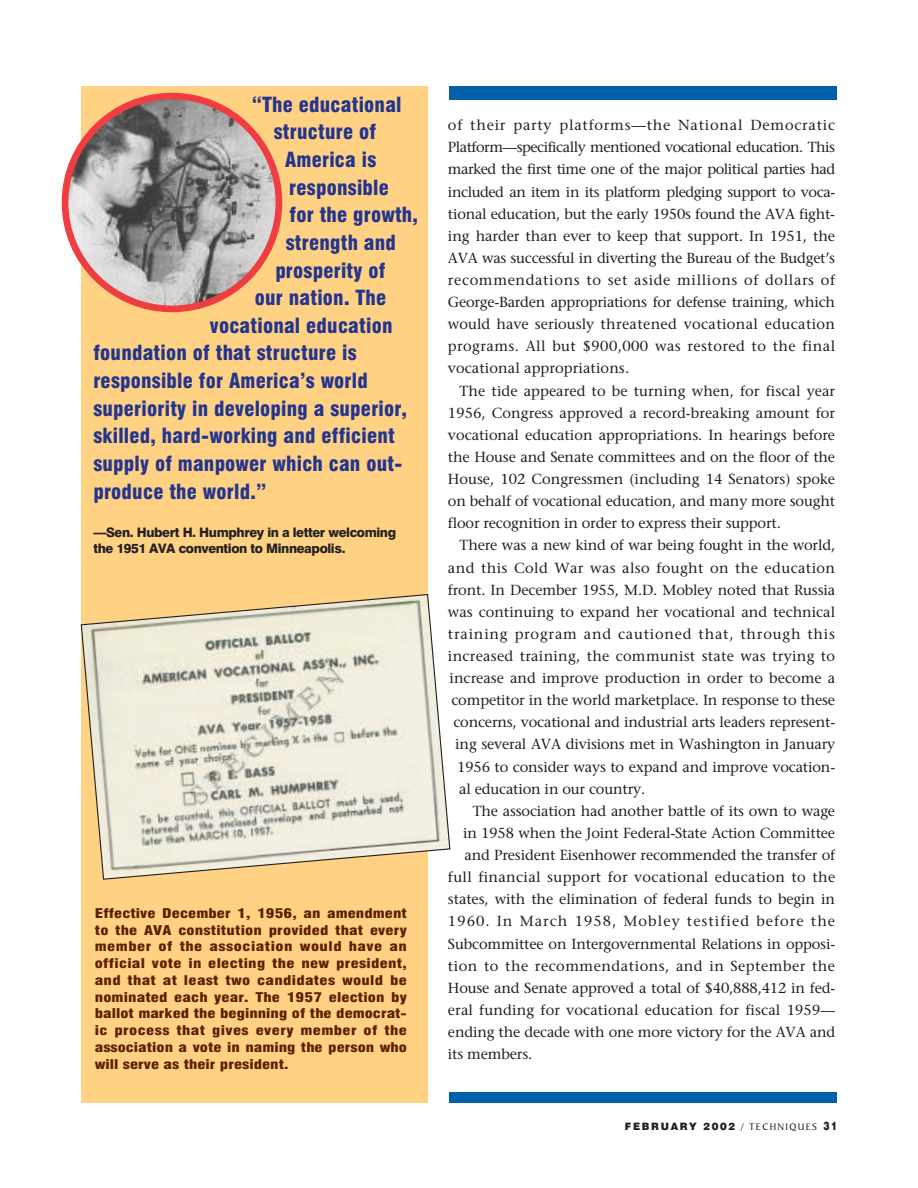
<style>
.page{position:relative;width:918px;height:1188px;background:#fff}
.page>*{position:absolute;margin:0;border:0;box-sizing:border-box;transform-origin:0 0}
.t1{font:900 condensed 20.4px "Swiss 721 BT";letter-spacing:.01em;color:#25358e}
.t2{font:14.55px/22px "Stone Serif";letter-spacing:-.01em;color:#231f20;text-align:justify}
.t3{font:14.55px "Stone Serif";letter-spacing:.025em;color:#231f20}
.t4{font:14.55px "Stone Serif";letter-spacing:.01em;color:#231f20}
.t5{font:14.55px "Stone Serif";letter-spacing:.02em;color:#231f20}
.t6{font:14.55px "Stone Serif";letter-spacing:.055em;color:#231f20}
.t7{font:14.55px "Stone Serif";letter-spacing:.035em;color:#231f20}
.t8{font:14.55px "Stone Serif";letter-spacing:.07em;color:#231f20}
.t9{font:900 condensed 13.05px/16.8px "Swiss 721 BT";color:#5d1f00;text-align:justify;scale:1.25 1}
.t10{font:800 13.05px/16px "Swiss 721 BT";letter-spacing:-.03em;color:#231f20}
.t11{font:900 10.2px "Swiss 721 BT";letter-spacing:.165em;color:#231f20}
.s1{font-family:"Baker Signet BT";font-weight:400}
.s2{font-size:11.7px}
</style>
<div class="page">
<div style="left:81px;top:86px;width:347px;height:1017px;background:#ffd283"></div>
<div style="left:450px;top:86px;width:387px;height:13px;background:#0060a9"></div>
<div style="left:449px;top:1092px;width:388px;height:11px;background:#0060a9"></div>
<svg style="left:80px;top:594px;width:371px;height:286px"></svg>
<svg style="left:62px;top:93px;width:220px;height:219px"></svg>
<h1 class="t1" style="left:252px;top:97px;width:151px">“The educational</h1>
<h1 class="t1" style="left:274px;top:124px;width:104px">structure of</h1>
<h1 class="t1" style="left:285px;top:152px;width:93px">America is</h1>
<h1 class="t1" style="left:289px;top:180px;width:101px">responsible</h1>
<h1 class="t1" style="left:290px;top:207px;width:130px">for the growth,</h1>
<h1 class="t1" style="left:286px;top:235px;width:112px">strength and</h1>
<h1 class="t1" style="left:275px;top:263px;width:112px">prosperity of</h1>
<h1 class="t1" style="left:255px;top:290px;width:133px">our nation. The</h1>
<h1 class="t1" style="left:210px;top:318px;width:184px">vocational education</h1>
<h1 class="t1" style="left:93px;top:345px;width:265px">foundation of that structure is</h1>
<h1 class="t1" style="left:93px;top:373px;width:276px">responsible for America’s world</h1>
<h1 class="t1" style="left:93px;top:401px;width:315px">superiority in developing a superior,</h1>
<h1 class="t1" style="left:93px;top:428px;width:303px">skilled, hard-working and efficient</h1>
<h1 class="t1" style="left:93px;top:456px;width:310px">supply of manpower which can out-</h1>
<h1 class="t1" style="left:93px;top:484px;width:175px">produce the world.”</h1>
<p class="t10" style="left:93px;top:525px;width:304px">—Sen. Hubert H. Humphrey in a letter welcoming the 1951 AVA convention to Minneapolis.</p>
<p class="t9" style="left:95px;top:906px;width:251px">Effective December 1, 1956, an amendment to the AVA constitution provided that every member of the association would have an official vote in electing the new president, and that at least two candidates would be nominated each year. The 1957 election by ballot marked the beginning of the democrat&shy;ic process that gives every member of the association a vote in naming the person who will serve as their president.</p>
<p class="t2" style="left:448px;top:116px;width:389px">of their party platforms—the National Democratic Platform—specifically mentioned vocational education. This marked the first time one of the major political parties had included an item in its platform pledging support to voca&shy;tional education, but the early 1950s found the AVA fight&shy;ing harder than ever to keep that support. In 1951, the AVA was successful in diverting the Bureau of the Budget’s recommendations to set aside millions of dollars of George-Barden appropriations for defense training, which would have seriously threatened vocational education programs. All but $900,000 was restored to the final vocational appropriations.</p>
<p class="t2" style="left:448px;top:381px;width:389px;text-indent:12px">The tide appeared to be turning when, for fiscal year 1956, Congress approved a record-breaking amount for vocational education appropriations. In hearings before the House and Senate committees and on the floor of the House, 102 Congressmen (including 14 Senators) spoke on behalf of vocational education, and many more sought floor recognition in order to express their support.</p>
<p class="t2" style="left:460px;top:536px;width:377px">There was a new kind of war being fought in the world,</p>
<p class="t3" style="left:448px;top:562px;width:389px">and this Cold War was also fought on the education</p>
<p class="t2" style="left:448px;top:580px;width:389px">front. In December 1955, M.D. Mobley noted that Russia</p>
<p class="t2" style="left:448px;top:602px;width:389px">was continuing to expand her vocational and technical</p>
<p class="t6" style="left:448px;top:628px;width:389px">training program and cautioned that, through this</p>
<p class="t5" style="left:448px;top:650px;width:389px">increased training, the communist state was trying to</p>
<p class="t2" style="left:449px;top:669px;width:387px">increase and improve production in order to become a</p>
<p class="t2" style="left:451px;top:691px;width:385px">competitor in the world marketplace. In response to these</p>
<p class="t2" style="left:453px;top:713px;width:383px">concerns, vocational and industrial arts leaders represent-</p>
<p class="t2" style="left:455px;top:735px;width:381px">ing several AVA divisions met in Washington in January</p>
<p class="t2" style="left:457px;top:757px;width:379px">1956 to consider ways to expand and improve vocation-</p>
<p class="t2" style="left:459px;top:779px;width:188px">al education in our country.</p>
<p class="t2" style="left:473px;top:801px;width:364px">The association had another battle of its own to wage</p>
<p class="t2" style="left:463px;top:823px;width:374px">in 1958 when the Joint Federal-State Action Committee</p>
<p class="t2" style="left:465px;top:845px;width:372px">and President Eisenhower recommended the transfer of</p>
<p class="t3" style="left:448px;top:871px;width:389px">full financial support for vocational education to the</p>
<p class="t2" style="left:448px;top:890px;width:389px">states, with the elimination of federal funds to begin in</p>
<p class="t8" style="left:448px;top:916px;width:389px">1960. In March 1958, Mobley testified before the</p>
<p class="t2" style="left:448px;top:934px;width:389px">Subcommittee on Intergovernmental Relations in opposi-</p>
<p class="t7" style="left:448px;top:960px;width:389px">tion to the recommendations, and in September the</p>
<p class="t2" style="left:448px;top:978px;width:389px">House and Senate approved a total of $40,888,412 in fed-</p>
<p class="t4" style="left:448px;top:1004px;width:389px">eral funding for vocational education for fiscal 1959—</p>
<p class="t2" style="left:448px;top:1022px;width:389px">ending the decade with one more victory for the AVA and</p>
<p class="t2" style="left:448px;top:1045px;width:86px">its members.</p>
<p class="t11" style="left:625px;top:1123px;width:214px">FEBRUARY 2002 <span class="s1">/ TECHNIQUES</span> <span class="s2">31</span></p>
</div>
